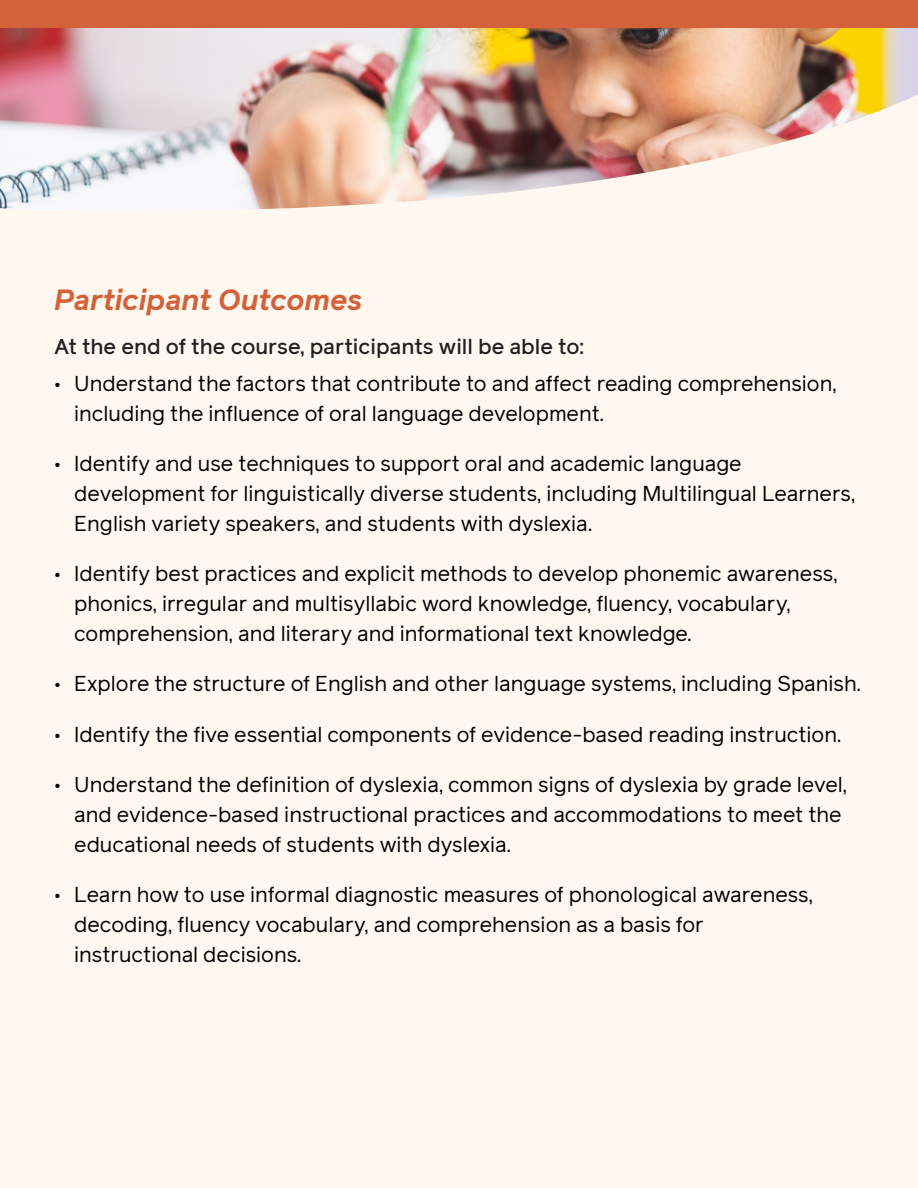
<style>
.page{position:relative;width:918px;height:1188px;background:#fff}
.page>*{position:absolute;margin:0;border:0;box-sizing:border-box;transform-origin:0 0}
.t1{font:italic 700 28.5px "Reader";letter-spacing:-.005em;color:#d3623a}
.t2{font:21px/30px "Reader";color:#000}
.t3{font:500 21px "Reader";color:#221f20}
</style>
<div class="page">
<div style="left:0;top:63px;width:918px;height:1125px;background:#fff8f1"></div>
<img style="left:0;top:28px;width:918px;height:183px">
<div style="left:0;top:0;width:918px;height:28px;background:#d3623a"></div>
<h1 class="t1" style="left:54px;top:280px;width:310px">Participant Outcomes</h1>
<p class="t3" style="left:54px;top:332px;width:532px">At the end of the course, participants will be able to:</p>
<p class="t2" style="left:74px;top:368px;width:764px;text-indent:-20px">• Understand the factors that contribute to and affect reading comprehension, including the influence of oral language development.</p>
<p class="t2" style="left:74px;top:448px;width:783px;text-indent:-20px">• Identify and use techniques to support oral and academic language development for linguistically diverse students, including Multilingual Learners,<br>English variety speakers, and students with dyslexia.</p>
<p class="t2" style="left:74px;top:558px;width:765px;text-indent:-20px">• Identify best practices and explicit methods to develop phonemic awareness, phonics, irregular and multisyllabic word knowledge, fluency, vocabulary, comprehension, and literary and informational text knowledge.</p>
<p class="t2" style="left:54px;top:669px;width:808px">• Explore the structure of English and other language systems, including Spanish.</p>
<p class="t2" style="left:54px;top:719px;width:789px">• Identify the five essential components of evidence-based reading instruction.</p>
<p class="t2" style="left:74px;top:769px;width:774px;text-indent:-20px">• Understand the definition of dyslexia, common signs of dyslexia by grade level, and evidence-based instructional practices and accommodations to meet the educational needs of students with dyslexia.</p>
<p class="t2" style="left:74px;top:879px;width:740px;text-indent:-20px">• Learn how to use informal diagnostic measures of phonological awareness, decoding, fluency vocabulary, and comprehension as a basis for instructional decisions.</p>
</div>
